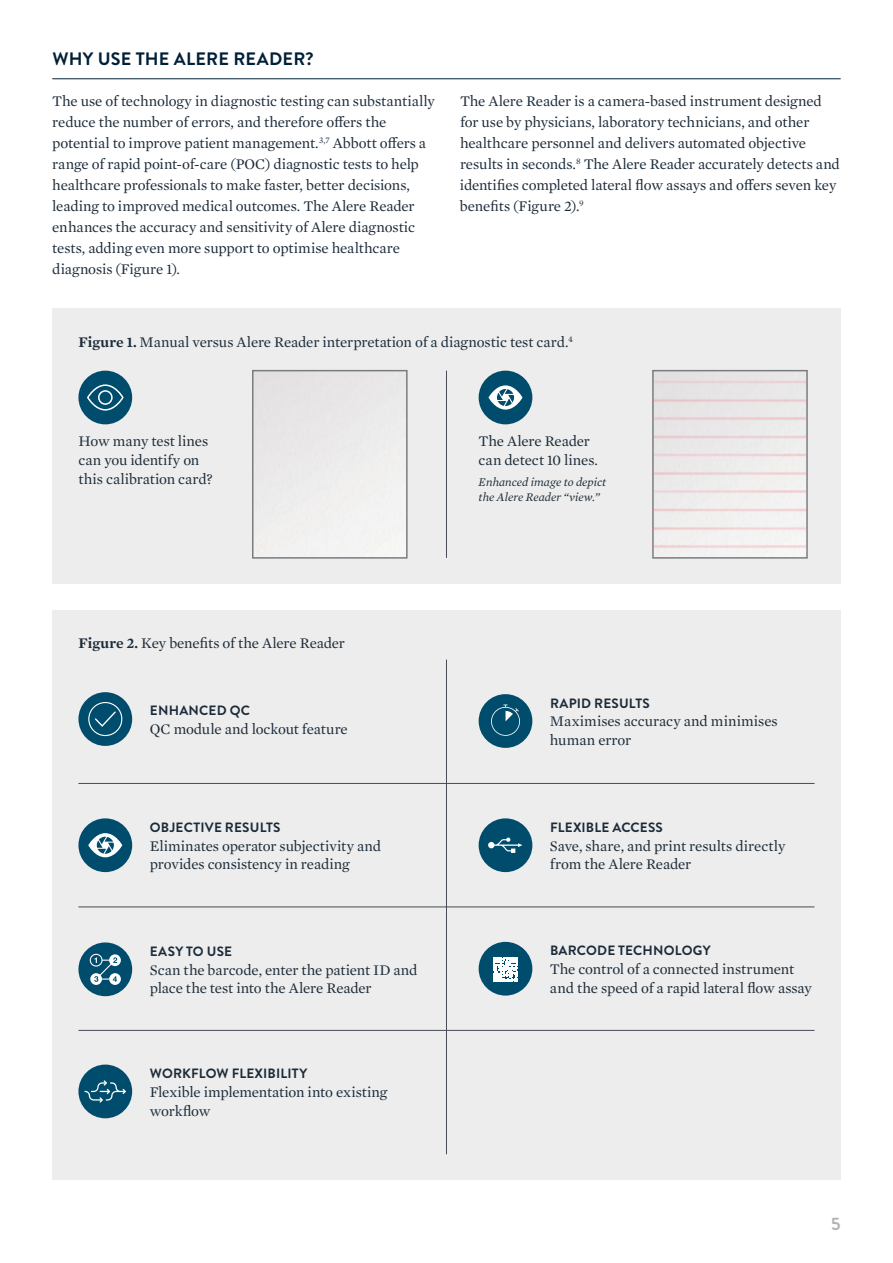
<style>
.page{position:relative;width:893px;height:1263px;background:#fff}
.page>*{position:absolute;margin:0;border:0;box-sizing:border-box;transform-origin:0 0}
.t1{font:700 18px "Brandon Grotesque";letter-spacing:.015em;color:#002037}
.t2{font:700 18px "Brandon Grotesque";color:#b3b5b9}
.t3{font:15px/21px "Mercury Text G1";letter-spacing:-.01em;color:#1c2b39}
.t4{font:700 13.5px "Brandon Grotesque";letter-spacing:.015em;color:#1c2b39}
.t5{font:italic 12px/14.4px "Mercury Text G1";color:#1c2b39}
.s1{font-weight:600}
</style>
<div class="page">
<hr style="left:52px;top:78px;width:789px;height:1px;background:#002037">
<div style="left:52px;top:308px;width:789px;height:276px;background:#ecedec"></div>
<div style="left:52px;top:610px;width:789px;height:570px;background:#ecedec"></div>
<div style="left:78px;top:692px;width:54px;height:54px;background:#004c6c;border-radius:50%"></div>
<div style="left:78px;top:818px;width:54px;height:54px;background:#004c6c;border-radius:50%"></div>
<div style="left:78px;top:942px;width:54px;height:54px;background:#004c6c;border-radius:50%"></div>
<div style="left:78px;top:1064px;width:54px;height:54px;background:#004c6c;border-radius:50%"></div>
<div style="left:479px;top:694px;width:53px;height:54px;background:#004c6c;border-radius:50%"></div>
<div style="left:479px;top:818px;width:53px;height:54px;background:#004c6c;border-radius:50%"></div>
<div style="left:479px;top:942px;width:53px;height:53px;background:#004c6c;border-radius:50%"></div>
<div style="left:652px;top:370px;width:156px;height:189px;border:2px solid #797d82"></div>
<div style="left:78px;top:371px;width:54px;height:53px;background:#004c6c;border-radius:50%"></div>
<div style="left:479px;top:371px;width:53px;height:53px;background:#004c6c;border-radius:50%"></div>
<hr style="left:446px;top:371px;width:1px;height:187px;background:#474c55">
<hr style="left:446px;top:660px;width:1px;height:494px;background:#474c55">
<hr style="left:78px;top:783px;width:736px;height:1px;background:#474c55">
<hr style="left:78px;top:906px;width:736px;height:1px;background:#474c55">
<hr style="left:78px;top:1030px;width:736px;height:1px;background:#474c55">
<div style="left:87px;top:384px;width:37px;height:27px;border:2px solid #fff;border-radius:50%"></div>
<div style="left:98px;top:390px;width:15px;height:15px;border:2px solid #fff;border-radius:50%"></div>
<svg style="left:88px;top:833px;width:34px;height:24px"></svg>
<div style="left:88px;top:702px;width:34px;height:34px;border:1px solid #fff;border-radius:50%"></div>
<svg style="left:95px;top:711px;width:21px;height:16px"></svg>
<svg style="left:491px;top:704px;width:29px;height:32px"></svg>
<svg style="left:493px;top:957px;width:25px;height:24px"></svg>
<svg style="left:488px;top:837px;width:34px;height:16px"></svg>
<svg style="left:90px;top:954px;width:31px;height:31px"></svg>
<svg style="left:488px;top:385px;width:35px;height:25px"></svg>
<svg style="left:84px;top:1080px;width:42px;height:22px"></svg>
<img style="left:653px;top:372px;width:154px;height:18px">
<img style="left:653px;top:520px;width:154px;height:36px">
<img style="left:653px;top:447px;width:154px;height:73px">
<img style="left:653px;top:390px;width:154px;height:57px">
<img style="left:255px;top:373px;width:150px;height:183px">
<div style="left:252px;top:370px;width:156px;height:189px;border:2px solid #797d82"></div>
<p class="t1" style="left:52px;top:46px;width:263px">WHY USE THE ALERE READER?</p>
<p class="t3" style="left:52px;top:90px;width:384px">The use of technology in diagnostic testing can substantially reduce the number of errors, and therefore offers the potential to improve patient management.<sup>3,7</sup> Abbott offers a range of rapid point-of-care (POC) diagnostic tests to help healthcare professionals to make faster, better decisions, leading to improved medical outcomes. The Alere Reader enhances the accuracy and sensitivity of Alere diagnostic tests, adding even more support to optimise healthcare diagnosis (Figure 1).</p>
<p class="t3" style="left:460px;top:90px;width:381px">The Alere Reader is a camera-based instrument designed for use by physicians, laboratory technicians, and other healthcare personnel and delivers automated objective results in seconds.<sup>8</sup> The Alere Reader accurately detects and identifies completed lateral flow assays and offers seven key benefits (Figure 2).<sup>9</sup></p>
<p class="t3" style="left:78px;top:330px;width:496px"><span class="s1">Figure 1.</span> Manual versus Alere Reader interpretation of a diagnostic test card.<sup>4</sup></p>
<p class="t3" style="left:78px;top:431px;width:136px;line-height:18.8px">How many test lines can you identify on this calibration card?</p>
<p class="t3" style="left:479px;top:431px;width:121px;line-height:18.8px">The Alere Reader can detect 10 lines.</p>
<p class="t5" style="left:479px;top:475px;width:129px">Enhanced image to depict the Alere Reader “view.”</p>
<p class="t3" style="left:78px;top:632px;width:268px"><span class="s1">Figure 2.</span> Key benefits of the Alere Reader</p>
<p class="t4" style="left:150px;top:701px;width:102px">ENHANCED QC</p>
<p class="t3" style="left:150px;top:717px;width:200px">QC module and lockout feature</p>
<p class="t4" style="left:150px;top:818px;width:132px">OBJECTIVE RESULTS</p>
<p class="t3" style="left:150px;top:835px;width:233px;line-height:18.8px">Eliminates operator subjectivity and provides consistency in reading</p>
<p class="t4" style="left:150px;top:942px;width:84px">EASY TO USE</p>
<p class="t3" style="left:150px;top:959px;width:269px;line-height:18.8px">Scan the barcode, enter the patient ID and place the test into the Alere Reader</p>
<p class="t4" style="left:150px;top:1064px;width:159px">WORKFLOW FLEXIBILITY</p>
<p class="t3" style="left:150px;top:1082px;width:239px;line-height:18.8px">Flexible implementation into existing workflow</p>
<p class="t4" style="left:550px;top:694px;width:101px">RAPID RESULTS</p>
<p class="t3" style="left:550px;top:711px;width:229px;line-height:18.8px">Maximises accuracy and minimises human error</p>
<p class="t4" style="left:550px;top:818px;width:114px">FLEXIBLE ACCESS</p>
<p class="t3" style="left:550px;top:835px;width:237px;line-height:18.8px">Save, share, and print results directly from the Alere Reader</p>
<p class="t4" style="left:550px;top:941px;width:162px">BARCODE TECHNOLOGY</p>
<p class="t3" style="left:550px;top:959px;width:263px;line-height:18.8px">The control of a connected instrument and the speed of a rapid lateral flow assay</p>
<p class="t2" style="left:831px;top:1211px;width:11px">5</p>
</div>
